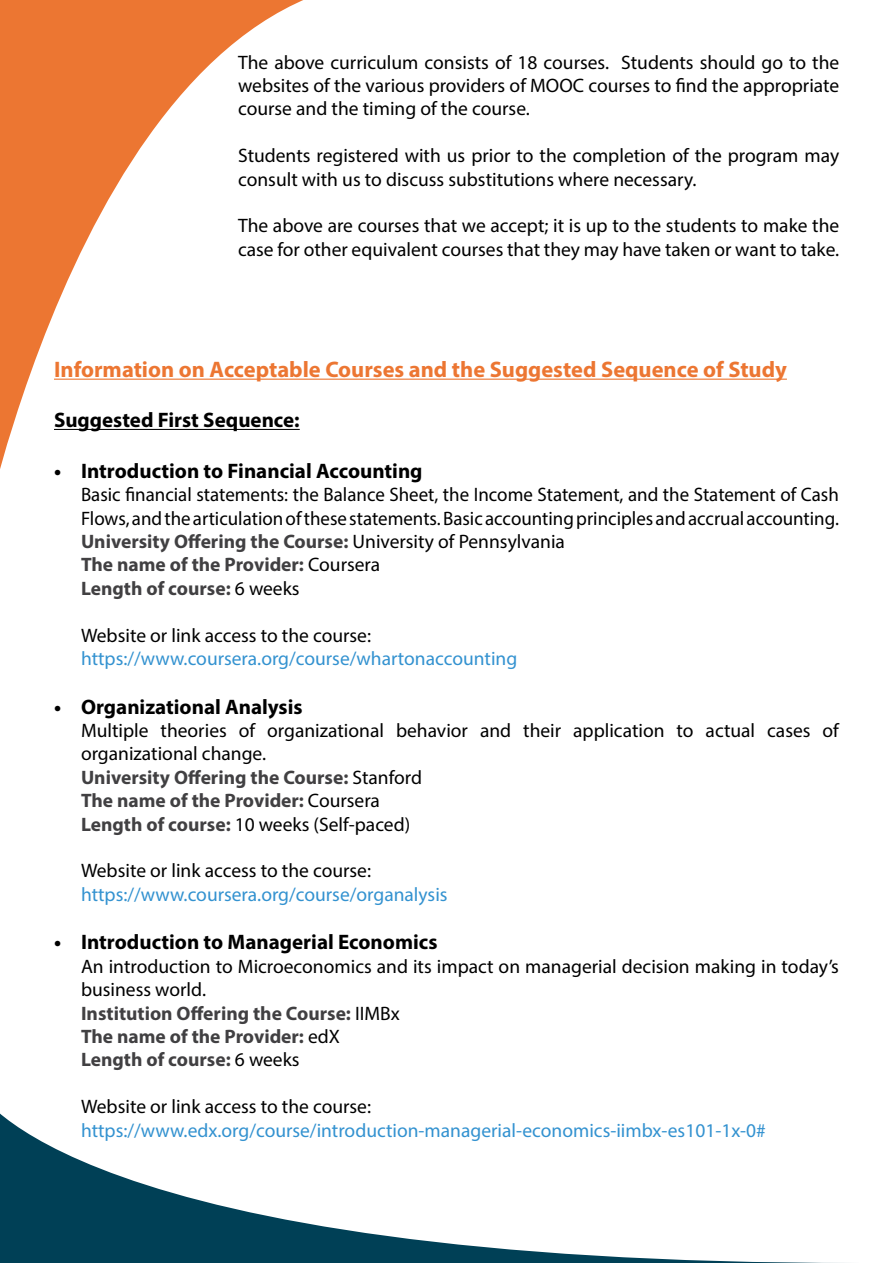
<style>
.page{position:relative;width:893px;height:1263px;background:#fff}
.page>*{position:absolute;margin:0;border:0;box-sizing:border-box;transform-origin:0 0}
.t1{font:700 22.5px "Myriad Pro";color:#ec7632}
.t2{font:700 21px "Myriad Pro";color:#000}
.t3{font:19.5px/23.4px "Myriad Pro";color:#000}
.t4{font:19.5px "Myriad Pro";color:#3392d0}
.s1{font-weight:700;color:#414042}
</style>
<div class="page">
<svg style="left:0;top:0;width:404px;height:469px"></svg>
<svg style="left:0;top:1113px;width:844px;height:150px"></svg>
<hr style="left:54px;top:379px;width:733px;height:1px;background:#ec7632">
<hr style="left:54px;top:429px;width:246px;height:1px;background:#000">
<p class="t3" style="left:238px;top:50px;width:603px;text-align:justify">The above curriculum consists of 18 courses. Students should go to the websites of the various providers of MOOC courses to find the appropriate course and the timing of the course.</p>
<p class="t3" style="left:238px;top:144px;width:603px">Students registered with us prior to the completion of the program may consult with us to discuss substitutions where necessary.</p>
<p class="t3" style="left:238px;top:214px;width:603px">The above are courses that we accept; it is up to the students to make the case for other equivalent courses that they may have taken or want to take.</p>
<p class="t1" style="left:54px;top:355px;width:734px">Information on Acceptable Courses and the Suggested Sequence of Study</p>
<p class="t2" style="left:54px;top:407px;width:247px">Suggested First Sequence:</p>
<p class="t2" style="left:54px;top:457px;width:370px">• Introduction to Financial Accounting</p>
<p class="t3" style="left:81px;top:483px;width:759px">Basic financial statements: the Balance Sheet, the Income Statement, and the Statement of Cash Flows, and the articulation of these statements. Basic accounting principles and accrual accounting.<br><span class="s1">University Offering the Course:</span> University of Pennsylvania<br><span class="s1">The name of the Provider:</span> Coursera<br><span class="s1">Length of course:</span> 6 weeks</p>
<p class="t3" style="left:81px;top:623px;width:292px">Website or link access to the course:</p>
<p class="t4" style="left:81px;top:646px;width:438px">https://www.coursera.org/course/whartonaccounting</p>
<p class="t2" style="left:54px;top:693px;width:250px">• Organizational Analysis</p>
<p class="t3" style="left:81px;top:718px;width:759px">Multiple theories of organizational behavior and their application to actual cases of organizational change.<br><span class="s1">University Offering the Course:</span> Stanford<br><span class="s1">The name of the Provider:</span> Coursera<br><span class="s1">Length of course:</span> 10 weeks (Self-paced)</p>
<p class="t3" style="left:81px;top:859px;width:292px">Website or link access to the course:</p>
<p class="t4" style="left:81px;top:882px;width:368px">https://www.coursera.org/course/organalysis</p>
<p class="t2" style="left:54px;top:929px;width:385px">• Introduction to Managerial Economics</p>
<p class="t3" style="left:81px;top:954px;width:759px">An introduction to Microeconomics and its impact on managerial decision making in today’s business world.<br><span class="s1">Institution Offering the Course:</span> IIMBx<br><span class="s1">The name of the Provider:</span> edX<br><span class="s1">Length of course:</span> 6 weeks</p>
<p class="t3" style="left:81px;top:1095px;width:292px">Website or link access to the course:</p>
<p class="t4" style="left:81px;top:1118px;width:686px">https://www.edx.org/course/introduction-managerial-economics-iimbx-es101-1x-0#</p>
</div>
